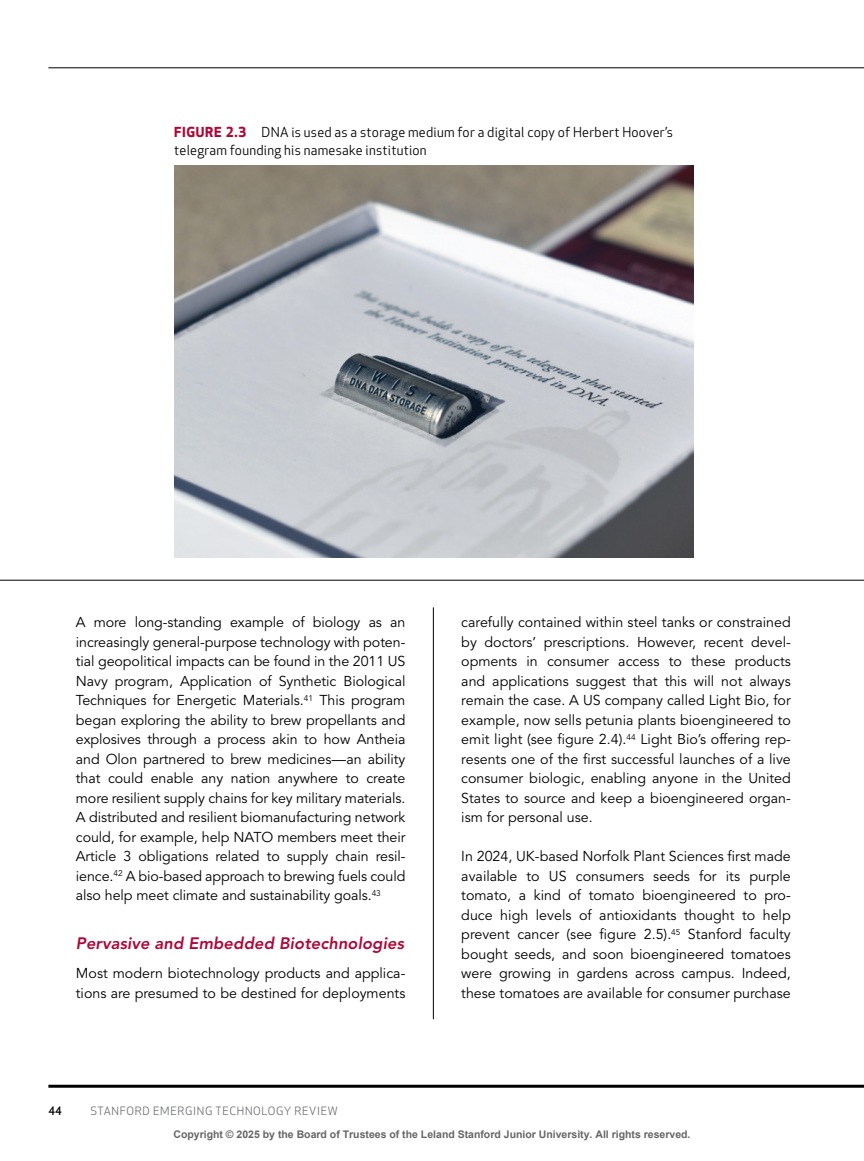
<style>
.page{position:relative;width:864px;height:1161px;background:#fff}
.page>*{position:absolute;margin:0;border:0;box-sizing:border-box;transform-origin:0 0}
.t1{font:italic 800 16.5px "Avenir LT Std";letter-spacing:.005em;color:#af0737}
.Para{font:14.25px/19.5px "Avenir LT Std";letter-spacing:-.005em;color:#000;text-align:justify}
.ParaAfterHead{font:14.25px/19.5px "Avenir LT Std";color:#000;text-align:justify}
.FigureCaption{font:13.5px/18px "Apex New";letter-spacing:.02em;color:#000}
.t2{font:11.25px "Apex New";letter-spacing:.06em;color:#6d6e71}
.t3{font:500 11.25px "Apex New";color:#000}
.t4{font:700 10.5px "Arial";color:#666}
.s1{font-weight:700;color:#af0737}
</style>
<div class="page">
<hr style="left:48px;top:68px;width:816px;height:1px;background:#000">
<hr style="left:48px;top:1085px;width:816px;height:3px;background:#000">
<hr style="left:433px;top:607px;width:1px;height:412px;background:#000">
<img style="left:174px;top:166px;width:519px;height:391px">
<hr style="left:0;top:580px;width:864px;height:1px;background:#000">
<p class="FigureCaption" style="left:174px;top:123px;width:500px"><span class="s1">FIGURE 2.3</span> DNA is used as a storage medium for a digital copy of Herbert Hoover’s telegram founding his namesake institution</p>
<p class="Para" style="left:76px;top:613px;width:331px">A more long-standing example of biology as an increasingly general-purpose technology with poten&shy;tial geopolitical impacts can be found in the 2011 US Navy program, Application of Synthetic Biological Techniques for Energetic Materials.<sup>41</sup> This program began exploring the ability to brew propellants and explosives through a process akin to how Antheia and Olon partnered to brew medicines—an ability that could enable any nation anywhere to create more resilient supply chains for key military materials.<br>A distributed and resilient biomanufacturing network could, for example, help NATO members meet their Article 3 obligations related to supply chain resil&shy;ience.<sup>42</sup> A bio-based approach to brewing fuels could also help meet climate and sustainability goals.<sup>43</sup></p>
<h2 class="t1" style="left:76px;top:934px;width:330px">Pervasive and Embedded Biotechnologies</h2>
<p class="ParaAfterHead" style="left:76px;top:964px;width:331px">Most modern biotechnology products and applica&shy;tions are presumed to be destined for deployments</p>
<p class="t3" style="left:48px;top:1103px;width:15px">44</p>
<p class="t2" style="left:91px;top:1104px;width:249px">STANFORD EMERGING TECHNOLOGY REVIEW</p>
<p class="ParaAfterHead" style="left:461px;top:613px;width:331px">carefully contained within steel tanks or constrained by doctors’ prescriptions. However, recent devel&shy;opments in consumer access to these products and applications suggest that this will not always remain the case. A US company called Light Bio, for example, now sells petunia plants bioengineered to emit light (see figure 2.4).<sup>44</sup> Light Bio’s offering rep&shy;resents one of the first successful launches of a live consumer biologic, enabling anyone in the United States to source and keep a bioengineered organ&shy;ism for personal use.</p>
<p class="Para" style="left:461px;top:847px;width:331px">In 2024, UK-based Norfolk Plant Sciences first made available to US consumers seeds for its purple tomato, a kind of tomato bioengineered to pro&shy;duce high levels of antioxidants thought to help prevent cancer (see figure 2.5).<sup>45</sup> Stanford faculty bought seeds, and soon bioengineered tomatoes were growing in gardens across campus. Indeed, these tomatoes are available for consumer purchase</p>
<p class="t4" style="left:173px;top:1127px;width:519px">Copyright © 2025 by the Board of Trustees of the Leland Stanford Junior University. All rights reserved.</p>
</div>
